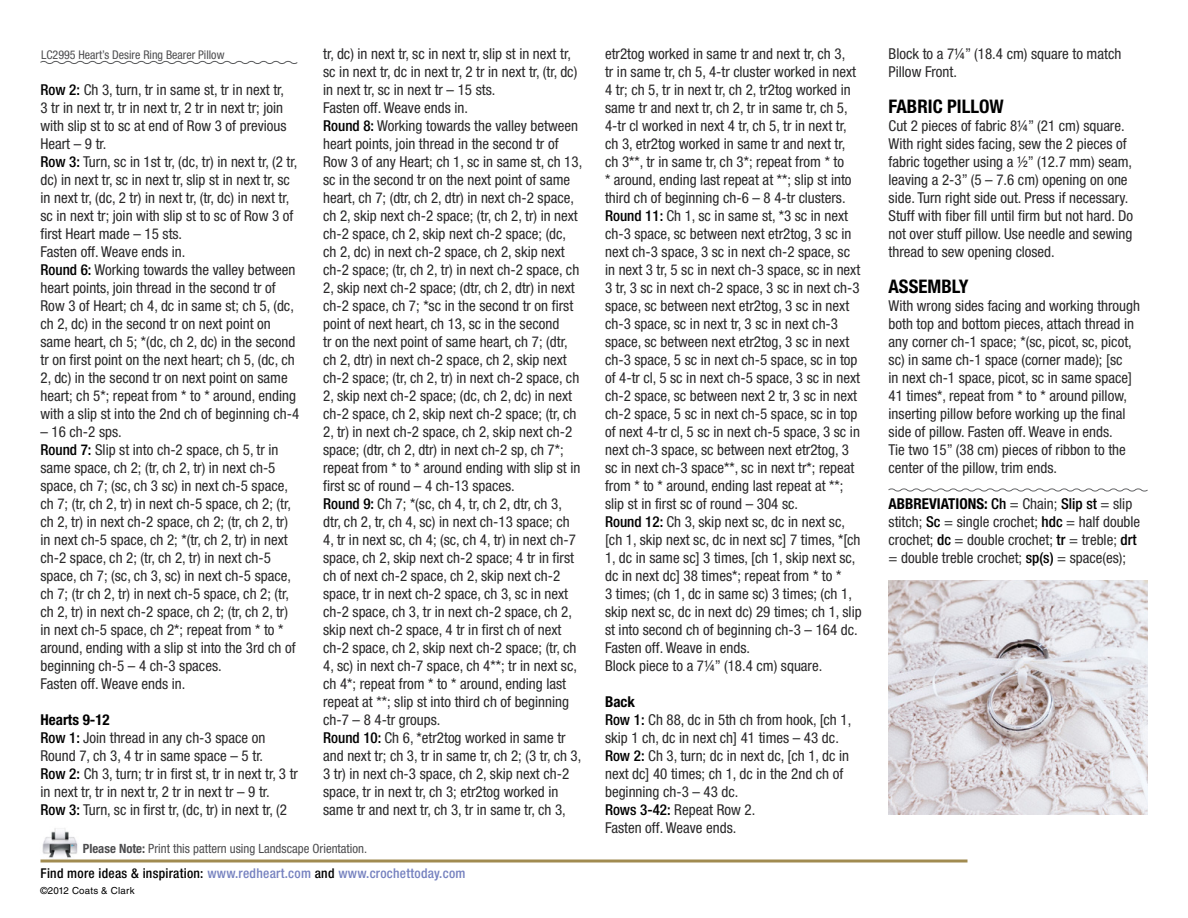
<style>
.page{position:relative;width:1188px;height:918px;background:#fff}
.page>*{position:absolute;margin:0;border:0;box-sizing:border-box;transform-origin:0 0}
.t1{font:700 condensed 18.75px "Helvetica Neue LT Std";color:#000}
.t2{font:condensed 15px/18px "Helvetica Neue LT Std";color:#292829}
.t3{font:500 condensed 13.5px "Helvetica Neue LT Std";letter-spacing:.02em;color:#7581bf}
.t4{font:condensed 12.75px "Helvetica Neue LT Std";color:#4d4d4f}
.t5{font:condensed 12px "Helvetica Neue LT Std";color:#4d4d4f}
.t6{font:9.75px "Helvetica LT Std";letter-spacing:.02em;color:#000}
.s1{font-weight:500;color:#000}
.s2{font-weight:700;color:#000}
.s3{font-weight:700}
.s4{color:#000}
</style>
<div class="page">
<hr style="left:40px;top:860px;width:928px;height:2px;background:#a18b50">
<img style="left:42px;top:828px;width:36px;height:30px">
<svg style="left:888px;top:488px;width:260px;height:4px"></svg>
<svg style="left:40px;top:60px;width:258px;height:4px"></svg>
<img style="left:889px;top:580px;width:259px;height:235px">
<p class="t5" style="left:41px;top:47px;width:185px">LC2995 Heart’s Desire Ring Bearer Pillow</p>
<p class="t2" style="left:323px;top:44px;width:261px">tr, dc) in next tr, sc in next tr, slip st in next tr, sc in next tr, dc in next tr, 2 tr in next tr, (tr, dc) in next tr, sc in next tr – 15 sts.<br>Fasten off. Weave ends in.<br><span class="s1">Round 8:</span> Working towards the valley between heart points, join thread in the second tr of Row 3 of any Heart; ch 1, sc in same st, ch 13, sc in the second tr on the next point of same heart, ch 7; (dtr, ch 2, dtr) in next ch-2 space, ch 2, skip next ch-2 space; (tr, ch 2, tr) in next ch-2 space, ch 2, skip next ch-2 space; (dc, ch 2, dc) in next ch-2 space, ch 2, skip next ch-2 space; (tr, ch 2, tr) in next ch-2 space, ch 2, skip next ch-2 space; (dtr, ch 2, dtr) in next ch-2 space, ch 7; *sc in the second tr on first point of next heart, ch 13, sc in the second<br>tr on the next point of same heart, ch 7; (dtr, ch 2, dtr) in next ch-2 space, ch 2, skip next ch-2 space; (tr, ch 2, tr) in next ch-2 space, ch 2, skip next ch-2 space; (dc, ch 2, dc) in next ch-2 space, ch 2, skip next ch-2 space; (tr, ch 2, tr) in next ch-2 space, ch 2, skip next ch-2 space; (dtr, ch 2, dtr) in next ch-2 sp, ch 7*; repeat from * to * around ending with slip st in first sc of round – 4 ch-13 spaces.<br><span class="s1">Round 9:</span> Ch 7; *(sc, ch 4, tr, ch 2, dtr, ch 3, dtr, ch 2, tr, ch 4, sc) in next ch-13 space; ch 4, tr in next sc, ch 4; (sc, ch 4, tr) in next ch-7 space, ch 2, skip next ch-2 space; 4 tr in first ch of next ch-2 space, ch 2, skip next ch-2 space, tr in next ch-2 space, ch 3, sc in next ch-2 space, ch 3, tr in next ch-2 space, ch 2, skip next ch-2 space, 4 tr in first ch of next ch-2 space, ch 2, skip next ch-2 space; (tr, ch 4, sc) in next ch-7 space, ch 4**; tr in next sc, ch 4*; repeat from * to * around, ending last repeat at **; slip st into third ch of beginning ch-7 – 8 4-tr groups.<br><span class="s1">Round 10:</span> Ch 6, *etr2tog worked in same tr and next tr; ch 3, tr in same tr, ch 2; (3 tr, ch 3, 3 tr) in next ch-3 space, ch 2, skip next ch-2 space, tr in next tr, ch 3; etr2tog worked in same tr and next tr, ch 3, tr in same tr, ch 3,</p>
<p class="t2" style="left:605px;top:44px;width:258px">etr2tog worked in same tr and next tr, ch 3,<br>tr in same tr, ch 5, 4-tr cluster worked in next 4 tr; ch 5, tr in next tr, ch 2, tr2tog worked in same tr and next tr, ch 2, tr in same tr, ch 5, 4-tr cl worked in next 4 tr, ch 5, tr in next tr, ch 3, etr2tog worked in same tr and next tr, ch 3**, tr in same tr, ch 3*; repeat from * to<br>* around, ending last repeat at **; slip st into third ch of beginning ch-6 – 8 4-tr clusters.<br><span class="s1">Round 11:</span> Ch 1, sc in same st, *3 sc in next ch-3 space, sc between next etr2tog, 3 sc in next ch-3 space, 3 sc in next ch-2 space, sc in next 3 tr, 5 sc in next ch-3 space, sc in next 3 tr, 3 sc in next ch-2 space, 3 sc in next ch-3 space, sc between next etr2tog, 3 sc in next ch-3 space, sc in next tr, 3 sc in next ch-3 space, sc between next etr2tog, 3 sc in next ch-3 space, 5 sc in next ch-5 space, sc in top of 4-tr cl, 5 sc in next ch-5 space, 3 sc in next ch-2 space, sc between next 2 tr, 3 sc in next ch-2 space, 5 sc in next ch-5 space, sc in top of next 4-tr cl, 5 sc in next ch-5 space, 3 sc in next ch-3 space, sc between next etr2tog, 3 sc in next ch-3 space**, sc in next tr*; repeat from * to * around, ending last repeat at **; slip st in first sc of round – 304 sc.<br><span class="s1">Round 12:</span> Ch 3, skip next sc, dc in next sc, [ch 1, skip next sc, dc in next sc] 7 times, *[ch 1, dc in same sc] 3 times, [ch 1, skip next sc, dc in next dc] 38 times*; repeat from * to *<br>3 times; (ch 1, dc in same sc) 3 times; (ch 1, skip next sc, dc in next dc) 29 times; ch 1, slip st into second ch of beginning ch-3 – 164 dc.<br>Fasten off. Weave in ends.<br>Block piece to a 7¼” (18.4 cm) square.</p>
<p class="t2" style="left:40px;top:80px;width:260px"><span class="s1">Row 2:</span> Ch 3, turn, tr in same st, tr in next tr,<br>3 tr in next tr, tr in next tr, 2 tr in next tr; join with slip st to sc at end of Row 3 of previous Heart – 9 tr.<br><span class="s1">Row 3:</span> Turn, sc in 1st tr, (dc, tr) in next tr, (2 tr, dc) in next tr, sc in next tr, slip st in next tr, sc in next tr, (dc, 2 tr) in next tr, (tr, dc) in next tr, sc in next tr; join with slip st to sc of Row 3 of first Heart made – 15 sts.<br>Fasten off. Weave ends in.<br><span class="s1">Round 6:</span> Working towards the valley between heart points, join thread in the second tr of Row 3 of Heart; ch 4, dc in same st; ch 5, (dc, ch 2, dc) in the second tr on next point on same heart, ch 5; *(dc, ch 2, dc) in the second tr on first point on the next heart; ch 5, (dc, ch 2, dc) in the second tr on next point on same heart; ch 5*; repeat from * to * around, ending with a slip st into the 2nd ch of beginning ch-4</p>
<p class="t2" style="left:40px;top:422px;width:257px">– 16 ch-2 sps.<br><span class="s1">Round 7:</span> Slip st into ch-2 space, ch 5, tr in same space, ch 2; (tr, ch 2, tr) in next ch-5 space, ch 7; (sc, ch 3 sc) in next ch-5 space, ch 7; (tr, ch 2, tr) in next ch-5 space, ch 2; (tr, ch 2, tr) in next ch-2 space, ch 2; (tr, ch 2, tr) in next ch-5 space, ch 2; *(tr, ch 2, tr) in next ch-2 space, ch 2; (tr, ch 2, tr) in next ch-5 space, ch 7; (sc, ch 3, sc) in next ch-5 space, ch 7; (tr ch 2, tr) in next ch-5 space, ch 2; (tr, ch 2, tr) in next ch-2 space, ch 2; (tr, ch 2, tr) in next ch-5 space, ch 2*; repeat from * to * around, ending with a slip st into the 3rd ch of beginning ch-5 – 4 ch-3 spaces.<br>Fasten off. Weave ends in.</p>
<p class="t2" style="left:40px;top:710px;width:259px"><span class="s2">Hearts 9-12<br></span><span class="s1">Row 1:</span> Join thread in any ch-3 space on Round 7, ch 3, 4 tr in same space – 5 tr.<br><span class="s1">Row 2:</span> Ch 3, turn; tr in first st, tr in next tr, 3 tr in next tr, tr in next tr, 2 tr in next tr – 9 tr.<br><span class="s1">Row 3:</span> Turn, sc in first tr, (dc, tr) in next tr, (2</p>
<p class="t2" style="left:605px;top:692px;width:248px"><span class="s2">Back<br></span><span class="s1">Row 1:</span> Ch 88, dc in 5th ch from hook, [ch 1, skip 1 ch, dc in next ch] 41 times – 43 dc.<br><span class="s1">Row 2:</span> Ch 3, turn; dc in next dc, [ch 1, dc in next dc] 40 times; ch 1, dc in the 2nd ch of beginning ch-3 – 43 dc.<br><span class="s1">Rows 3-42:</span> Repeat Row 2.<br>Fasten off. Weave ends.</p>
<p class="t4" style="left:83px;top:841px;width:286px"><span class="s3">Please Note:</span> Print this pattern using Landscape Orientation.</p>
<p class="t6" style="left:40px;top:885px;width:96px">©2012 Coats &amp; Clark</p>
<p class="t3" style="left:40px;top:865px;width:427px"><span class="s4">Find more ideas &amp; inspiration:</span> www.redheart.com <span class="s4">and</span> www.crochettoday.com</p>
<p class="t2" style="left:889px;top:44px;width:234px">Block to a 7¼” (18.4 cm) square to match<br>Pillow Front.</p>
<p class="t1" style="left:889px;top:94px;width:117px">FABRIC PILLOW</p>
<p class="t2" style="left:889px;top:116px;width:246px">Cut 2 pieces of fabric 8¼” (21 cm) square.<br>With right sides facing, sew the 2 pieces of fabric together using a ½” (12.7 mm) seam, leaving a 2-3” (5 – 7.6 cm) opening on one side. Turn right side out. Press if necessary.<br>Stuff with fiber fill until firm but not hard. Do not over stuff pillow. Use needle and sewing thread to sew opening closed.</p>
<p class="t1" style="left:889px;top:274px;width:81px">ASSEMBLY</p>
<p class="t2" style="left:889px;top:296px;width:253px">With wrong sides facing and working through both top and bottom pieces, attach thread in any corner ch-1 space; *(sc, picot, sc, picot, sc) in same ch-1 space (corner made); [sc<br>in next ch-1 space, picot, sc in same space] 41 times*, repeat from * to * around pillow, inserting pillow before working up the final side of pillow. Fasten off. Weave in ends.<br>Tie two 15” (38 cm) pieces of ribbon to the center of the pillow, trim ends.</p>
<p class="t2" style="left:889px;top:494px;width:253px"><span class="s2">ABBREVIATIONS:</span> <span class="s1">Ch</span> = Chain; <span class="s1">Slip st</span> = slip stitch; <span class="s1">Sc</span> = single crochet; <span class="s1">hdc</span> = half double crochet; <span class="s1">dc</span> = double crochet; <span class="s1">tr</span> = treble; <span class="s1">drt </span>= double treble crochet; <span class="s1">sp(s)</span> = space(es);</p>
</div>
